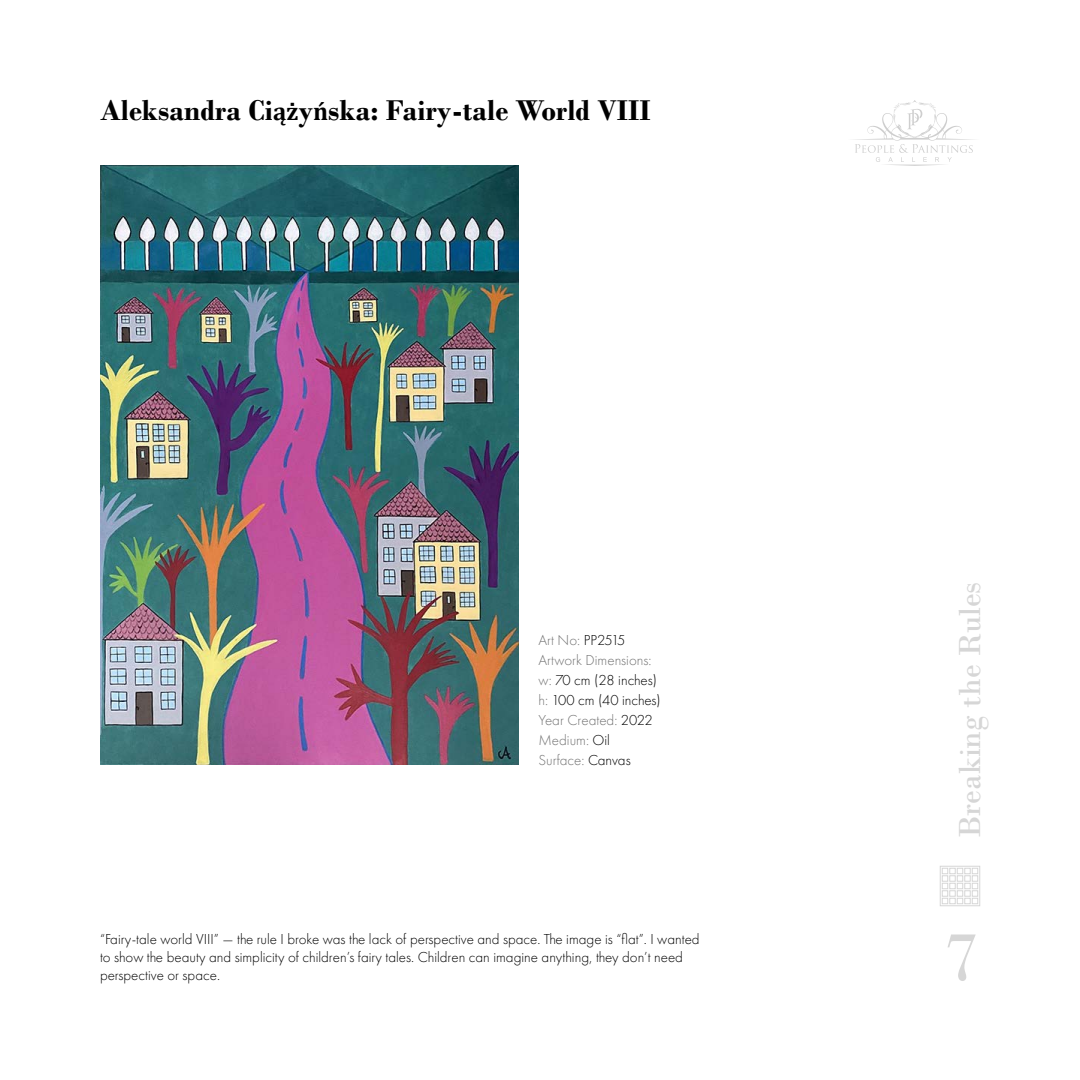
<style>
.page{position:relative;width:1080px;height:1080px;background:#fff}
.page>*{position:absolute;margin:0;border:0;box-sizing:border-box;transform-origin:0 0}
.t1{font:72px "Bodoni";color:#d6d6d6}
.t2{font:32px "Bodoni";color:#d6d6d6}
.t3{font:700 30px "Bodoni";color:#000}
.t4{font:300 15px/18px "Futura PT";color:#000}
.t5{font:300 15px/20px "Futura PT";color:#727272}
.s1{font-family:"Cambria";font-size:25px}
.s2{color:#000}
</style>
<div class="page">
<svg style="left:855px;top:100px;width:118px;height:66px"></svg>
<svg style="left:940px;top:866px;width:40px;height:40px"></svg>
<svg style="left:942px;top:868px;width:36px;height:36px"></svg>
<img style="left:100px;top:165px;width:418px;height:600px">
<h3 class="t3" style="left:100px;top:92px;width:552px">Aleksandra Ci<span class="s1">ąż</span>y<span class="s1">ń</span>ska: Fairy-tale World VIII</h3>
<p class="t5" style="left:538px;top:630px;width:124px">Art No: <span class="s2">PP2515<br></span>Artwork Dimensions: w: <span class="s2">70 cm (28 inches) </span>h: <span class="s2">100 cm (40 inches)<br></span>Year Created: <span class="s2">2022<br></span>Medium: <span class="s2">Oil<br></span>Surface: <span class="s2">Canvas</span></p>
<p class="t4" style="left:100px;top:930px;width:601px">“Fairy-tale world VIII” — the rule I broke was the lack of perspective and space. The image is “flat”. I wanted to show the beauty and simplicity of children’s fairy tales. Children can imagine anything, they don’t need perspective or space.</p>
<h2 class="t2" style="left:951px;top:838px;width:258px;rotate:-90deg">Breaking the Rules</h2>
<h1 class="t1" style="left:944px;top:914px;width:37px">7</h1>
</div>
